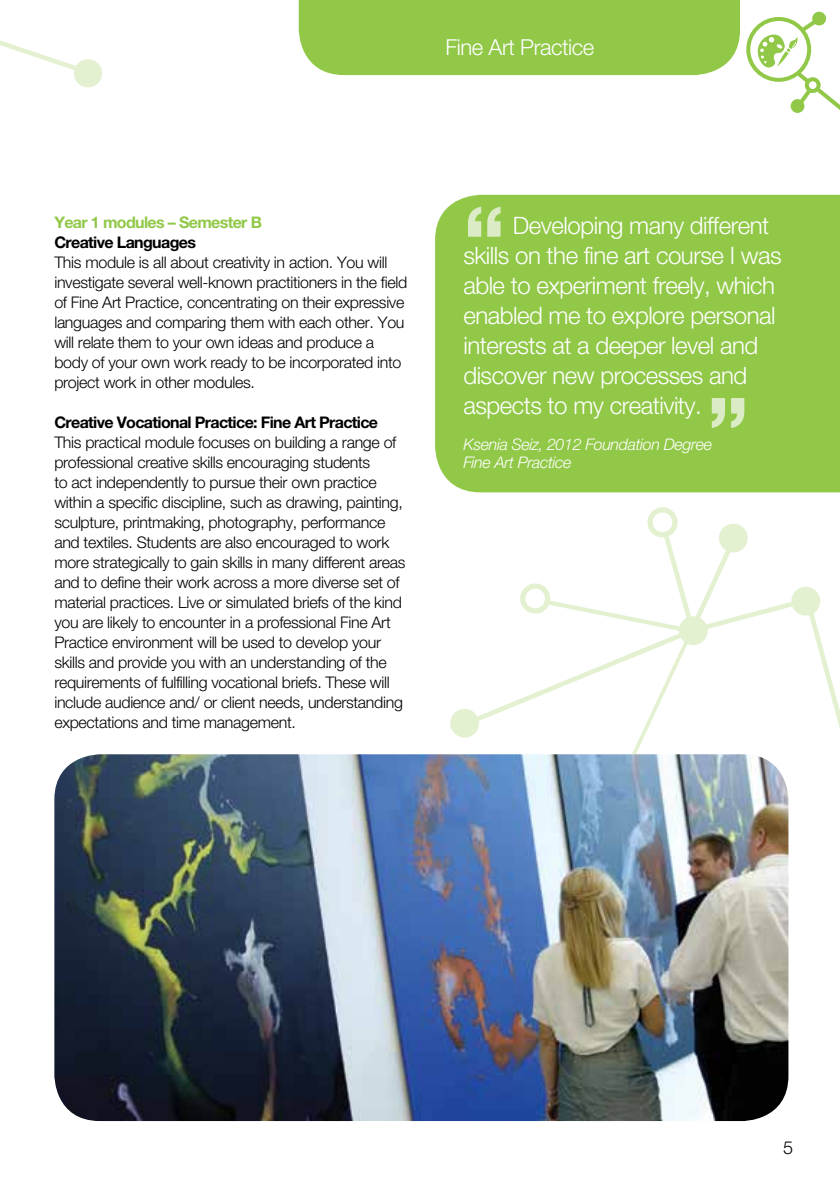
<style>
.page{position:relative;width:840px;height:1191px;background:#fff}
.page>*{position:absolute;margin:0;border:0;box-sizing:border-box;transform-origin:0 0}
.t1{font:800 83.4px "Helvetica Neue";color:#dbebc5}
.t2{font:300 24px/30px "Helvetica Neue LT Std";letter-spacing:-.02em;color:#fff}
.t3{font:300 22px "Helvetica Neue LT Std";letter-spacing:-.02em;color:#fff}
.t4{font:300 18px "Helvetica Neue LT Std";color:#000}
.t5{font:300 16px/20px "Helvetica Neue LT Std";letter-spacing:-.02em;color:#000}
.t6{font:700 16px "Helvetica Neue LT Std";letter-spacing:-.04em;color:#000}
.t7{font:italic 300 16px/18px "Helvetica Neue LT Std";letter-spacing:-.02em;color:#fff}
.t8{font:700 16px "Helvetica Neue LT Std";letter-spacing:-.04em;color:#91c848}
</style>
<div class="page">
<div style="left:298px;top:0;width:441px;height:75px;background:#91c848"></div>
<svg style="left:0;top:40px;width:102px;height:48px"></svg>
<div style="left:435px;top:195px;width:404px;height:297px;background:#91c848"></div>
<svg style="left:450px;top:507px;width:389px;height:408px"></svg>
<img style="left:54px;top:754px;width:734px;height:367px">
<div style="left:811px;top:12px;width:14px;height:13px;border:2px solid #91c848;border-radius:50%"></div>
<div style="left:745px;top:17px;width:65px;height:65px;border:4px solid #91c848;border-radius:50%"></div>
<svg style="left:756px;top:13px;width:83px;height:100px"></svg>
<h3 class="t3" style="left:445px;top:34px;width:150px">Fine Art Practice</h3>
<p class="t8" style="left:54px;top:212px;width:209px">Year 1 modules – Semester B</p>
<p class="t6" style="left:54px;top:232px;width:143px">Creative Languages</p>
<p class="t5" style="left:54px;top:252px;width:354px">This module is all about creativity in action. You will investigate several well-known practitioners in the field of Fine Art Practice, concentrating on their expressive languages and comparing them with each other. You will relate them to your own ideas and produce a body of your own work ready to be incorporated into project work in other modules.</p>
<p class="t6" style="left:54px;top:412px;width:325px">Creative Vocational Practice: Fine Art Practice</p>
<p class="t5" style="left:54px;top:432px;width:352px">This practical module focuses on building a range of professional creative skills encouraging students<br>to act independently to pursue their own practice within a specific discipline, such as drawing, painting, sculpture, printmaking, photography, performance and textiles. Students are also encouraged to work more strategically to gain skills in many different areas and to define their work across a more diverse set of material practices. Live or simulated briefs of the kind you are likely to encounter in a professional Fine Art Practice environment will be used to develop your skills and provide you with an understanding of the requirements of fulfilling vocational briefs. These will include audience and/ or client needs, understanding expectations and time management.</p>
<h1 class="t1" style="left:463px;top:187px;width:43px">“</h1>
<h2 class="t2" style="left:463px;top:210px;width:319px;text-indent:50px">Developing many different skills on the fine art course I was able to experiment freely, which enabled me to explore personal interests at a deeper level and discover new processes and aspects to my creativity.</h2>
<p class="t7" style="left:463px;top:435px;width:250px">Ksenia Seiz, 2012 Foundation Degree<br>Fine Art Practice</p>
<h1 class="t1" style="left:748px;top:448px;width:43px;rotate:-180deg">“</h1>
<p class="t4" style="left:782px;top:1136px;width:12px">5</p>
</div>
